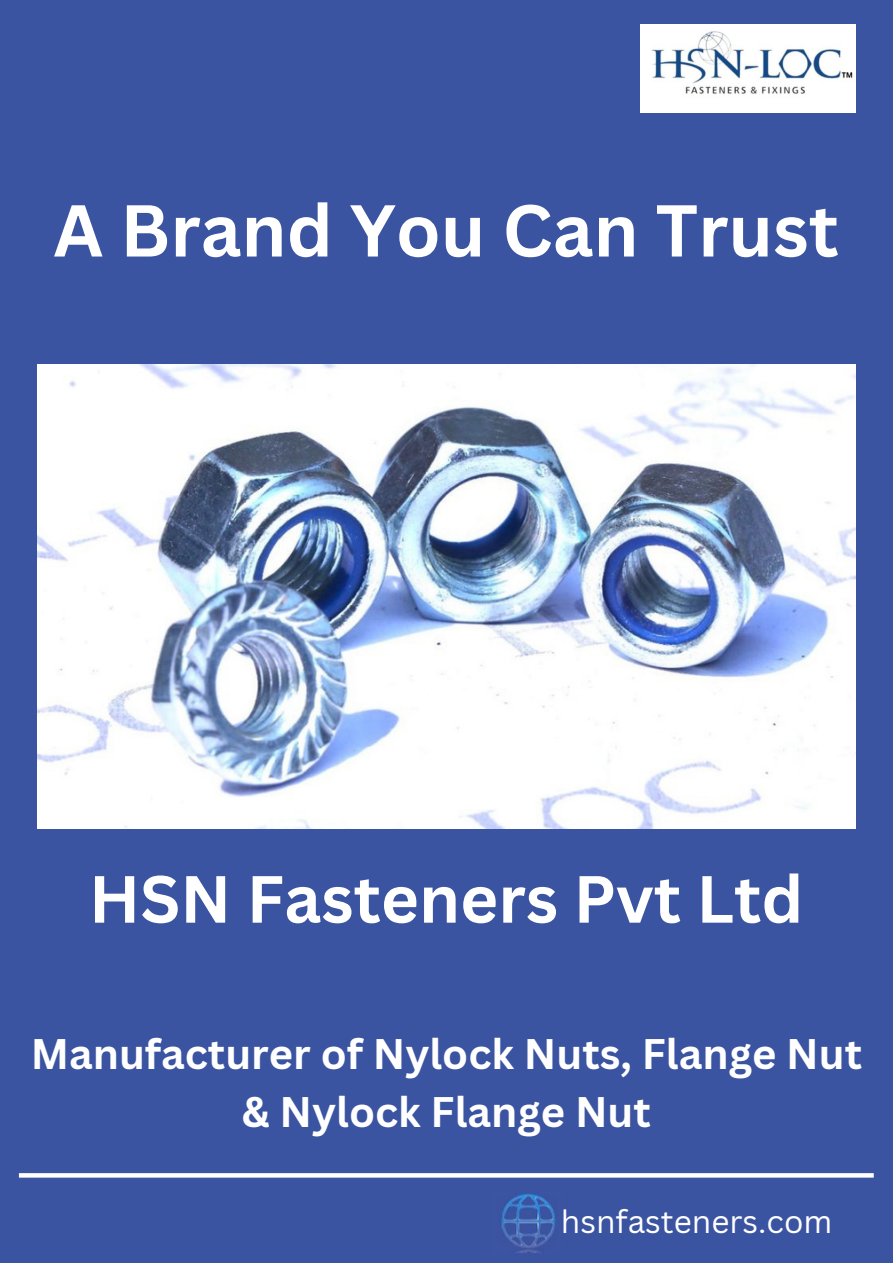
<style>
.page{position:relative;width:893px;height:1264px;background:#fff}
.page>*{position:absolute;margin:0;border:0;box-sizing:border-box;transform-origin:0 0}
.t1{font:700 71.7px "Canva Sans";color:#fff}
.t2{font:700 65.1px "Canva Sans";color:#fff}
.t3{font:700 41.7px/58.2px "Canva Sans";color:#fff;text-align:center}
.t4{font:31.5px "Canva Sans";color:#fff}
</style>
<div class="page">
<div style="left:0;top:0;width:892px;height:1262px;background:#3b54a1"></div>
<img style="left:640px;top:25px;width:215px;height:87px">
<img style="left:38px;top:364px;width:817px;height:464px">
<svg style="left:19px;top:1173px;width:854px;height:4px;background:#f8f9fb"></svg>
<img style="left:501px;top:1193px;width:55px;height:59px">
<p class="t1" style="left:53px;top:180px;width:786px">A Brand You Can Trust</p>
<p class="t2" style="left:89px;top:853px;width:715px">HSN Fasteners Pvt Ltd</p>
<p class="t3" style="left:31px;top:1023px;width:833px">Manufacturer of Nylock Nuts, Flange Nut &amp; Nylock Flange Nut</p>
<p class="t4" style="left:561px;top:1199px;width:273px">hsnfasteners.com</p>
</div>
